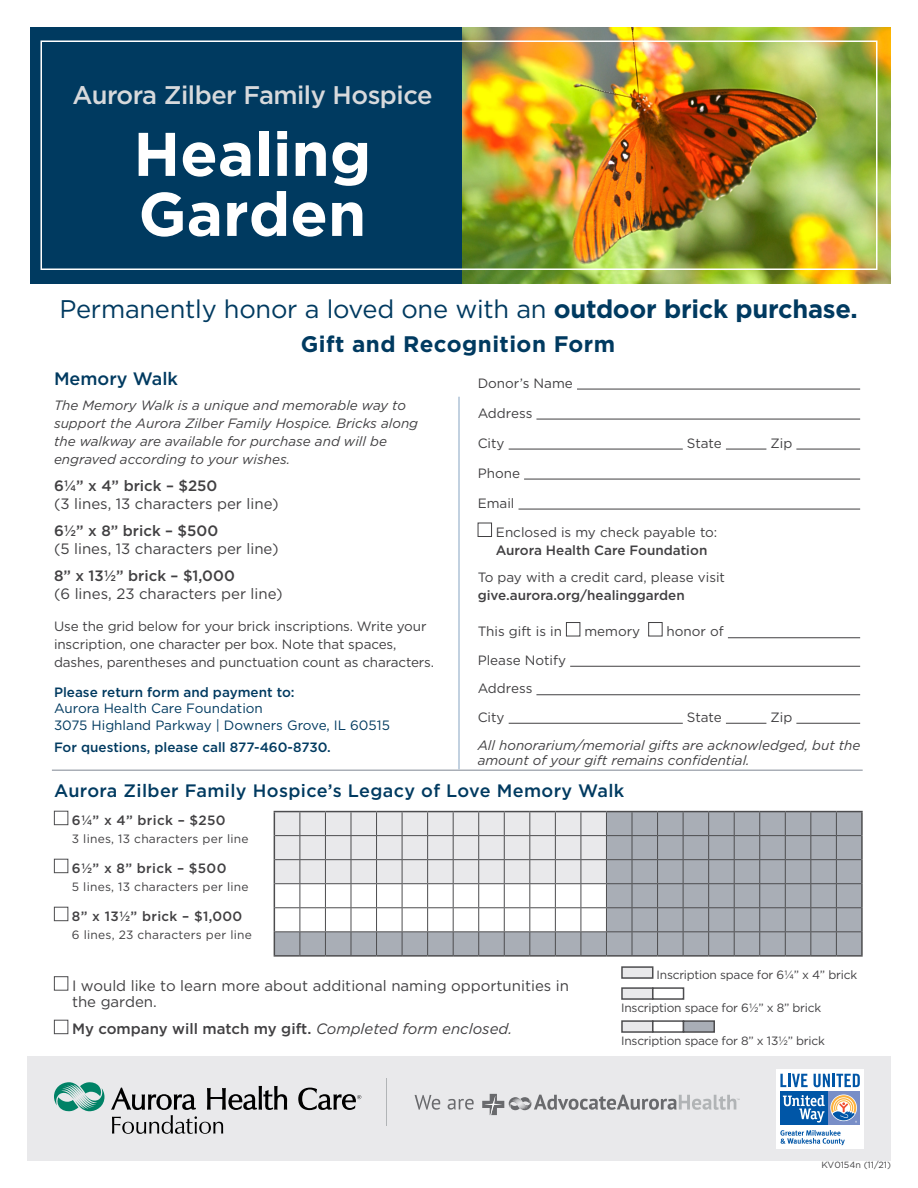
<style>
.page{position:relative;width:918px;height:1188px;background:#fff}
.page>*{position:absolute;margin:0;border:0;box-sizing:border-box;transform-origin:0 0}
.t1{font:700 61.5px/60px "Gotham";color:#fff}
.t2{font:25.5px "Gotham";letter-spacing:-.01em;color:#003a60}
.t3{font:500 25.5px "Gotham";letter-spacing:-.02em;color:#d7d9dc}
.t4{font:700 22.5px "Gotham";letter-spacing:.02em;color:#003a60}
.t5{font:500 18px "Gotham";letter-spacing:.02em;color:#003a60}
.t6{font:500 18px "Gotham";color:#003a60}
.t7{font:15px/16.5px "Gotham";color:#414042}
.t8{font:500 15px "Gotham";color:#414042}
.t9{font:13.5px/18px "Gotham";letter-spacing:-.01em;color:#414042}
.t10{font:italic 13.5px/18px "Gotham";color:#414042}
.t11{font:13.5px/16.5px "Gotham";color:#003a60}
.t12{font:500 13.5px "Gotham";color:#003a60}
.t13{font:500 13.5px "Gotham";color:#414042}
.t14{font:500 13.5px "Gotham";letter-spacing:.025em;color:#414042}
.t15{font:12px "Gotham";letter-spacing:-.02em;color:#414042}
.t16{font:12px "Gotham";letter-spacing:.02em;color:#414042}
.t17{font:9px "Gotham";color:#414042}
.s1{font-weight:700}
.s2{font-weight:400;font-style:italic}
</style>
<div class="page">
<img style="left:462px;top:27px;width:429px;height:257px">
<div style="left:30px;top:27px;width:432px;height:257px;background:#003a60"></div>
<div style="left:40px;top:40px;width:838px;height:230px;border:2px solid #fff"></div>
<div style="left:27px;top:1056px;width:864px;height:105px;background:#e9e9eb"></div>
<svg style="left:54px;top:1082px;width:51px;height:30px"></svg>
<svg style="left:415px;top:1095px;width:25px;height:15px"></svg>
<svg style="left:448px;top:1099px;width:26px;height:11px"></svg>
<svg style="left:482px;top:1094px;width:258px;height:21px"></svg>
<svg style="left:298px;top:1088px;width:63px;height:22px"></svg>
<svg style="left:111px;top:1086px;width:176px;height:48px"></svg>
<hr style="left:386px;top:1078px;width:1px;height:47px;background:#b1b4b6">
<div style="left:54px;top:976px;width:14px;height:15px;border:1px solid #4d4d4f"></div>
<div style="left:54px;top:1020px;width:14px;height:14px;border:1px solid #4d4d4f"></div>
<hr style="left:577px;top:389px;width:283px;height:1px;background:#414042">
<hr style="left:536px;top:419px;width:324px;height:1px;background:#414042">
<hr style="left:509px;top:449px;width:174px;height:1px;background:#414042">
<hr style="left:726px;top:449px;width:40px;height:1px;background:#414042">
<hr style="left:796px;top:449px;width:64px;height:1px;background:#414042">
<hr style="left:524px;top:479px;width:336px;height:1px;background:#414042">
<hr style="left:519px;top:509px;width:341px;height:1px;background:#414042">
<hr style="left:728px;top:637px;width:132px;height:1px;background:#414042">
<hr style="left:570px;top:666px;width:290px;height:1px;background:#414042">
<hr style="left:536px;top:694px;width:324px;height:1px;background:#414042">
<hr style="left:509px;top:723px;width:174px;height:1px;background:#414042">
<hr style="left:726px;top:723px;width:40px;height:1px;background:#414042">
<hr style="left:796px;top:723px;width:64px;height:1px;background:#414042">
<div style="left:478px;top:523px;width:14px;height:14px;border:1px solid #414042"></div>
<div style="left:566px;top:622px;width:14px;height:14px;border:1px solid #414042"></div>
<div style="left:648px;top:622px;width:15px;height:14px;border:1px solid #414042"></div>
<hr style="left:52px;top:770px;width:811px;height:1px;background:#a9aeb6">
<hr style="left:458px;top:397px;width:2px;height:373px;background:#afc3d6">
<div style="left:54px;top:811px;width:14px;height:14px;border:1px solid #4d4d4f"></div>
<div style="left:54px;top:859px;width:14px;height:14px;border:1px solid #4d4d4f"></div>
<div style="left:54px;top:907px;width:14px;height:14px;border:1px solid #4d4d4f"></div>
<svg style="left:274px;top:811px;width:589px;height:144px"></svg>
<hr style="left:861px;top:932px;width:2px;height:23px;background:#4d4d4f">
<hr style="left:274px;top:955px;width:26px;height:2px;background:#4d4d4f">
<hr style="left:300px;top:955px;width:25px;height:2px;background:#4d4d4f">
<hr style="left:325px;top:955px;width:26px;height:2px;background:#4d4d4f">
<hr style="left:351px;top:955px;width:26px;height:2px;background:#4d4d4f">
<hr style="left:377px;top:955px;width:25px;height:2px;background:#4d4d4f">
<hr style="left:402px;top:955px;width:26px;height:2px;background:#4d4d4f">
<hr style="left:428px;top:955px;width:25px;height:2px;background:#4d4d4f">
<hr style="left:453px;top:955px;width:26px;height:2px;background:#4d4d4f">
<hr style="left:479px;top:955px;width:25px;height:2px;background:#4d4d4f">
<hr style="left:504px;top:955px;width:26px;height:2px;background:#4d4d4f">
<hr style="left:530px;top:955px;width:25px;height:2px;background:#4d4d4f">
<hr style="left:555px;top:955px;width:26px;height:2px;background:#4d4d4f">
<hr style="left:581px;top:955px;width:25px;height:2px;background:#4d4d4f">
<hr style="left:606px;top:955px;width:26px;height:2px;background:#4d4d4f">
<hr style="left:632px;top:955px;width:26px;height:2px;background:#4d4d4f">
<hr style="left:658px;top:955px;width:25px;height:2px;background:#4d4d4f">
<hr style="left:683px;top:955px;width:26px;height:2px;background:#4d4d4f">
<hr style="left:709px;top:955px;width:25px;height:2px;background:#4d4d4f">
<hr style="left:734px;top:955px;width:26px;height:2px;background:#4d4d4f">
<hr style="left:760px;top:955px;width:25px;height:2px;background:#4d4d4f">
<hr style="left:785px;top:955px;width:26px;height:2px;background:#4d4d4f">
<hr style="left:811px;top:955px;width:25px;height:2px;background:#4d4d4f">
<hr style="left:836px;top:955px;width:27px;height:2px;background:#4d4d4f">
<div style="left:621px;top:966px;width:32px;height:13px;background:#e9e9eb;border:2px solid #4d4d4f"></div>
<div style="left:621px;top:987px;width:32px;height:13px;background:#e9e9eb;border:2px solid #4d4d4f"></div>
<div style="left:652px;top:987px;width:32px;height:13px;background:#fff;border:2px solid #4d4d4f"></div>
<div style="left:621px;top:1020px;width:32px;height:13px;background:#e9e9eb;border:2px solid #4d4d4f"></div>
<div style="left:652px;top:1020px;width:32px;height:13px;background:#fff;border:2px solid #4d4d4f"></div>
<div style="left:683px;top:1020px;width:32px;height:13px;background:#a9aeb6;border:2px solid #4d4d4f"></div>
<div style="left:776px;top:1069px;width:88px;height:80px;background:#fff"></div>
<svg style="left:780px;top:1074px;width:28px;height:13px"></svg>
<svg style="left:814px;top:1074px;width:46px;height:13px"></svg>
<div style="left:828px;top:1091px;width:32px;height:34px;background:#788ec7"></div>
<div style="left:780px;top:1091px;width:48px;height:34px;background:#0056a7"></div>
<svg style="left:830px;top:1094px;width:27px;height:27px"></svg>
<svg style="left:783px;top:1095px;width:42px;height:28px"></svg>
<svg style="left:831px;top:1095px;width:26px;height:28px"></svg>
<svg style="left:780px;top:1130px;width:65px;height:15px"></svg>
<h2 class="t3" style="left:72px;top:78px;width:362px">Aurora Zilber Family Hospice</h2>
<h1 class="t1" style="left:133px;top:124px;width:239px">Healing<br>Garden</h1>
<h2 class="t2" style="left:59px;top:293px;width:800px">Permanently honor a loved one with an <span class="s1">outdoor brick purchase.</span></h2>
<h3 class="t4" style="left:301px;top:329px;width:316px">Gift and Recognition Form</h3>
<h3 class="t6" style="left:54px;top:367px;width:126px">Memory Walk</h3>
<p class="t10" style="left:54px;top:396px;width:366px">The Memory Walk is a unique and memorable way to support the Aurora Zilber Family Hospice. Bricks along the walkway are available for purchase and will be engraved according to your wishes.</p>
<p class="t8" style="left:54px;top:476px;width:165px">6¼” x 4” brick – $250</p>
<p class="t7" style="left:54px;top:495px;width:226px">(3 lines, 13 characters per line)</p>
<p class="t8" style="left:54px;top:521px;width:166px">6½” x 8” brick – $500</p>
<p class="t7" style="left:54px;top:540px;width:226px">(5 lines, 13 characters per line)</p>
<p class="t8" style="left:54px;top:566px;width:182px">8” x 13½” brick – $1,000</p>
<p class="t7" style="left:54px;top:585px;width:230px">(6 lines, 23 characters per line)</p>
<p class="t9" style="left:54px;top:617px;width:382px">Use the grid below for your brick inscriptions. Write your inscription, one character per box. Note that spaces, dashes, parentheses and punctuation count as characters.</p>
<p class="t12" style="left:54px;top:683px;width:242px">Please return form and payment to:</p>
<p class="t11" style="left:54px;top:700px;width:337px">Aurora Health Care Foundation<br>3075 Highland Parkway | Downers Grove, IL 60515</p>
<p class="t12" style="left:54px;top:739px;width:278px">For questions, please call 877-460-8730.</p>
<p class="t9" style="left:478px;top:374px;width:97px">Donor’s Name</p>
<p class="t9" style="left:478px;top:404px;width:56px">Address</p>
<p class="t9" style="left:478px;top:434px;width:28px">City</p>
<p class="t9" style="left:687px;top:434px;width:37px">State</p>
<p class="t9" style="left:770px;top:434px;width:23px">Zip</p>
<p class="t9" style="left:478px;top:464px;width:44px">Phone</p>
<p class="t9" style="left:496px;top:488px;width:223px;line-height:29.1px;text-indent:-18px">Email<br>Enclosed is my check payable to:</p>
<p class="t13" style="left:496px;top:542px;width:213px">Aurora Health Care Foundation</p>
<p class="t9" style="left:478px;top:568px;width:249px">To pay with a credit card, please visit</p>
<p class="t13" style="left:478px;top:587px;width:209px">give.aurora.org/healinggarden</p>
<p class="t9" style="left:478px;top:622px;width:86px">This gift is in</p>
<p class="t9" style="left:584px;top:622px;width:57px">memory</p>
<p class="t9" style="left:667px;top:622px;width:59px">honor of</p>
<p class="t9" style="left:478px;top:646px;width:90px;line-height:28.5px">Please Notify<br>Address<br>City</p>
<p class="t9" style="left:687px;top:708px;width:37px">State</p>
<p class="t9" style="left:770px;top:708px;width:23px">Zip</p>
<p class="t10" style="left:478px;top:738px;width:384px;line-height:15px">All honorarium/memorial gifts are acknowledged, but the amount of your gift remains confidential.</p>
<h3 class="t5" style="left:54px;top:779px;width:572px">Aurora Zilber Family Hospice’s Legacy of Love Memory Walk</h3>
<p class="t14" style="left:72px;top:811px;width:155px">6¼” x 4” brick – $250</p>
<p class="t16" style="left:72px;top:831px;width:178px">3 lines, 13 characters per line</p>
<p class="t14" style="left:72px;top:859px;width:156px">6½” x 8” brick – $500</p>
<p class="t16" style="left:72px;top:879px;width:178px">5 lines, 13 characters per line</p>
<p class="t14" style="left:72px;top:907px;width:172px">8” x 13½” brick – $1,000</p>
<p class="t16" style="left:72px;top:927px;width:182px">6 lines, 23 characters per line</p>
<p class="t7" style="left:72px;top:977px;width:499px">I would like to learn more about additional naming opportunities in the garden.</p>
<p class="t8" style="left:72px;top:1019px;width:442px">My company will match my gift. <span class="s2">Completed form enclosed.</span></p>
<p class="t15" style="left:657px;top:967px;width:202px">Inscription space for 6¼” x 4” brick</p>
<p class="t15" style="left:621px;top:1000px;width:202px">Inscription space for 6½” x 8” brick</p>
<p class="t15" style="left:621px;top:1033px;width:205px">Inscription space for 8” x 13½” brick</p>
<p class="t17" style="left:821px;top:1159px;width:71px">KV0154n (11/21)</p>
</div>
